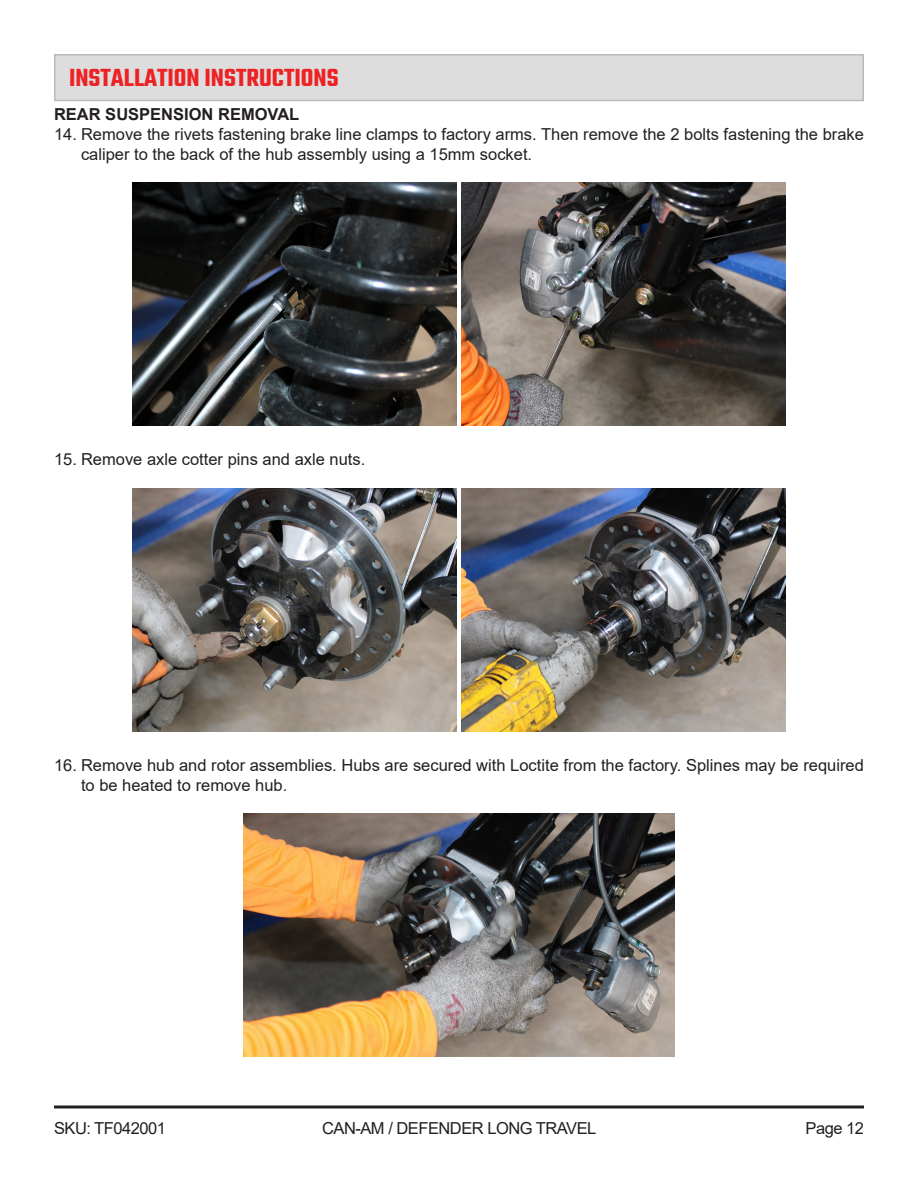
<style>
.page{position:relative;width:918px;height:1188px;background:#fff}
.page>*{position:absolute;margin:0;border:0;box-sizing:border-box;transform-origin:0 0}
.t1{font:600 27px "Teko";color:#ee2123}
.t2{font:16.5px/19.8px "Arial";color:#231f20}
.t3{font:16.5px "Arial";letter-spacing:-.03em;color:#231f20}
.t4{font:700 16.5px "Arial";color:#231f20}
</style>
<div class="page">
<div style="left:55px;top:55px;width:808px;height:46px;background:#ddddde"></div>
<div style="left:54px;top:54px;width:810px;height:47px;border:2px solid #bababa"></div>
<img style="left:133px;top:183px;width:324px;height:243px">
<img style="left:461px;top:183px;width:324px;height:243px">
<img style="left:133px;top:488px;width:324px;height:243px">
<img style="left:461px;top:488px;width:324px;height:243px">
<img style="left:243px;top:814px;width:432px;height:243px">
<hr style="left:54px;top:1106px;width:810px;height:2px;background:#231f20">
<p class="t1" style="left:69px;top:61px;width:271px">INSTALLATION INSTRUCTIONS</p>
<p class="t4" style="left:54px;top:103px;width:247px">REAR SUSPENSION REMOVAL</p>
<p class="t2" style="left:81px;top:124px;width:784px;text-indent:-27px">14. Remove the rivets fastening brake line clamps to factory arms. Then remove the 2 bolts fastening the brake caliper to the back of the hub assembly using a 15mm socket.</p>
<p class="t2" style="left:54px;top:450px;width:313px">15. Remove axle cotter pins and axle nuts.</p>
<p class="t2" style="left:81px;top:755px;width:784px;text-indent:-27px">16. Remove hub and rotor assemblies. Hubs are secured with Loctite from the factory. Splines may be required to be heated to remove hub.</p>
<p class="t3" style="left:54px;top:1117px;width:114px">SKU: TF042001</p>
<p class="t3" style="left:322px;top:1117px;width:276px">CAN-AM / DEFENDER LONG TRAVEL</p>
<p class="t2" style="left:805px;top:1118px;width:60px">Page 12</p>
</div>
